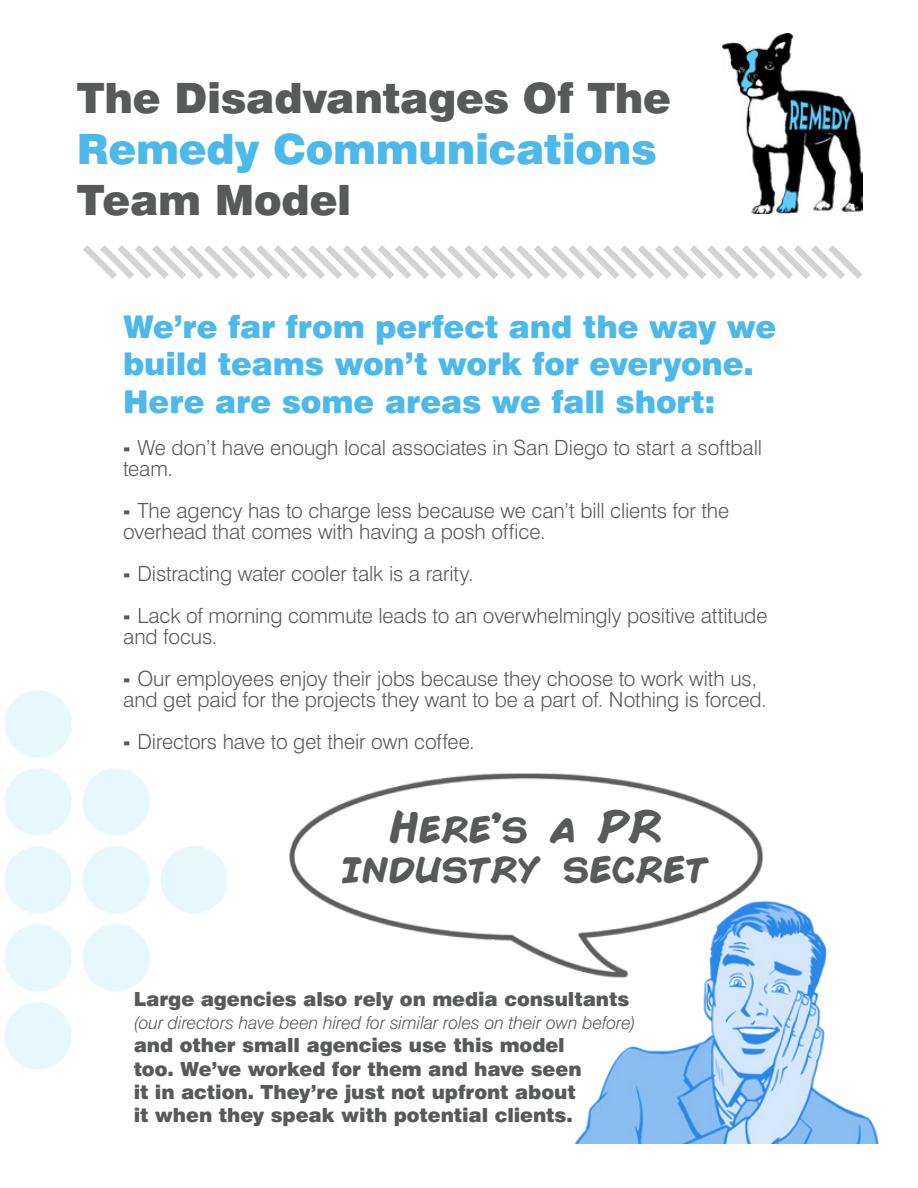
<style>
.page{position:relative;width:918px;height:1188px;background:#fff}
.page>*{position:absolute;margin:0;border:0;box-sizing:border-box;transform-origin:0 0}
.t1{font:700 43.65px/39.8px "Comic";letter-spacing:-.01em;color:#585959;text-align:center}
.t2{font:900 41.85px "Swiss 721 BT";letter-spacing:-.01em;color:#585959}
.t3{font:900 41.85px "Swiss 721 BT";letter-spacing:-.005em;color:#4db9ea}
.t4{font:900 31.35px/37.7px "Swiss 721 BT";letter-spacing:-.005em;color:#4db9ea}
.t5{font:300 21px/21px "Swiss 721 BT";letter-spacing:-.005em;color:#585959}
.t6{font:900 19.5px/23.4px "Swiss 721 BT";letter-spacing:-.005em;color:#585959}
.t7{font:italic 300 18px "Swiss 721 BT";letter-spacing:-.005em;color:#585959}
.s1{font-weight:900}
</style>
<div class="page">
<svg style="left:83px;top:245px;width:779px;height:34px"></svg>
<img style="left:289px;top:773px;width:474px;height:191px">
<img style="left:4px;top:690px;width:223px;height:380px">
<img style="left:722px;top:33px;width:140px;height:181px">
<img style="left:556px;top:891px;width:323px;height:252px">
<h2 class="t2" style="left:77px;top:73px;width:596px">The Disadvantages Of The</h2>
<h2 class="t3" style="left:77px;top:123px;width:581px">Remedy Communications</h2>
<h2 class="t2" style="left:77px;top:174px;width:276px">Team Model</h2>
<h3 class="t4" style="left:123px;top:307px;width:655px">We’re far from perfect and the way we build teams won’t work for everyone.<br>Here are some areas we fall short:</h3>
<p class="t5" style="left:123px;top:437px;width:640px"><span class="s1">-</span> We don’t have enough local associates in San Diego to start a softball team.</p>
<p class="t5" style="left:123px;top:500px;width:608px"><span class="s1">-</span> The agency has to charge less because we can’t bill clients for the overhead that comes with having a posh office.</p>
<p class="t5" style="left:123px;top:563px;width:352px"><span class="s1">-</span> Distracting water cooler talk is a rarity.</p>
<p class="t5" style="left:123px;top:605px;width:646px"><span class="s1">-</span> Lack of morning commute leads to an overwhelmingly positive attitude and focus.</p>
<p class="t5" style="left:123px;top:668px;width:645px"><span class="s1">-</span> Our employees enjoy their jobs because they choose to work with us, and get paid for the projects they want to be a part of. Nothing is forced.</p>
<p class="t5" style="left:123px;top:730px;width:353px"><span class="s1">-</span> Directors have to get their own coffee.</p>
<h1 class="t1" style="left:343px;top:805px;width:370px">Here’s a PR industry secret</h1>
<p class="t6" style="left:134px;top:987px;width:497px">Large agencies also rely on media consultants</p>
<p class="t7" style="left:134px;top:1012px;width:504px">(our directors have been hired for similar roles on their own before)</p>
<p class="t6" style="left:134px;top:1033px;width:449px">and other small agencies use this model too. We’ve worked for them and have seen it in action. They’re just not upfront about it when they speak with potential clients.</p>
</div>
